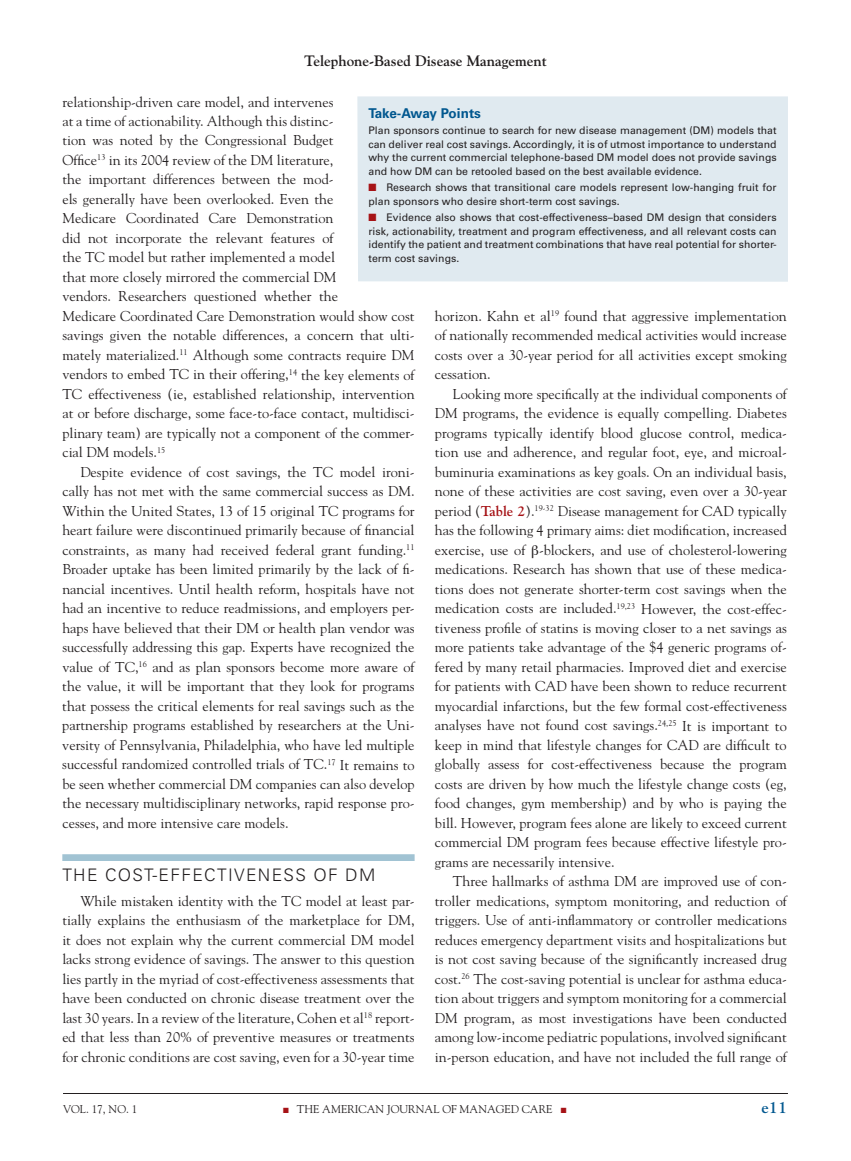
<style>
.page{position:relative;width:851px;height:1161px;background:#fff}
.page>*{position:absolute;margin:0;border:0;box-sizing:border-box;transform-origin:0 0}
.t1{font:300 17.25px "Univers";letter-spacing:.075em;color:#231f20}
.t2{font:700 16.5px "Goudy";color:#00578f}
.t3{font:700 15px "Goudy";color:#231f20}
.t4{font:14.25px/19.5px "Goudy";color:#231f20;text-align:justify}
.t5{font:700 13.5px "Univers";letter-spacing:-.02em;color:#00578f}
.t6{font:11.25px "Goudy";color:#231f20}
.t7{font:10.5px/13.5px "Univers";color:#231f20;text-align:justify}
.s1{color:#a61216}
.s2{font-weight:700;color:#a61216}
</style>
<div class="page">
<hr style="left:63px;top:1093px;width:725px;height:1px;background:#231f20">
<div style="left:62px;top:854px;width:352px;height:7px;background:#a1c3d3"></div>
<div style="left:357px;top:96px;width:431px;height:186px;background:#e0eaf0"></div>
<p class="t3" style="left:304px;top:51px;width:244px">Telephone-Based Disease Management</p>
<p class="t4" style="left:62px;top:92px;width:354px;text-align:left">relationship-driven care model, and intervenes<br>at a time of actionability. Although this distinc-<br>tion was noted by the Congressional Budget<br>Office<sup>13</sup> in its 2004 review of the DM literature,<br>the important differences between the mod-<br>els generally have been overlooked. Even the<br>Medicare Coordinated Care Demonstration<br>did not incorporate the relevant features of<br>the TC model but rather implemented a model<br>that more closely mirrored the commercial DM<br>vendors. Researchers questioned whether the<br>Medicare Coordinated Care Demonstration would show cost savings given the notable differences, a concern that ulti&shy;mately materialized.<sup>11</sup> Although some contracts require DM vendors to embed TC in their offering,<sup>14</sup> the key elements of TC effectiveness (ie, established relationship, intervention at or before discharge, some face-to-face contact, multidisci&shy;plinary team) are typically not a component of the commer&shy;cial DM models.<sup>15</sup></p>
<p class="t4" style="left:62px;top:462px;width:354px;text-indent:18px">Despite evidence of cost savings, the TC model ironi&shy;cally has not met with the same commercial success as DM.<br>Within the United States, 13 of 15 original TC programs for heart failure were discontinued primarily because of financial constraints, as many had received federal grant funding.<sup>11<br></sup>Broader uptake has been limited primarily by the lack of fi&shy;nancial incentives. Until health reform, hospitals have not had an incentive to reduce readmissions, and employers per&shy;haps have believed that their DM or health plan vendor was successfully addressing this gap. Experts have recognized the value of TC,<sup>16</sup> and as plan sponsors become more aware of the value, it will be important that they look for programs that possess the critical elements for real savings such as the partnership programs established by researchers at the Uni&shy;versity of Pennsylvania, Philadelphia, who have led multiple successful randomized controlled trials of TC.<sup>17</sup> It remains to be seen whether commercial DM companies can also develop the necessary multidisciplinary networks, rapid response pro&shy;cesses, and more intensive care models.</p>
<p class="t1" style="left:62px;top:864px;width:314px">THE COST-E FFECTIVENESS OF DM</p>
<p class="t4" style="left:62px;top:891px;width:354px;text-indent:18px">While mistaken identity with the TC model at least par&shy;tially explains the enthusiasm of the marketplace for DM, it does not explain why the current commercial DM model lacks strong evidence of savings. The answer to this question lies partly in the myriad of cost-effectiveness assessments that have been conducted on chronic disease treatment over the last 30 years. In a review of the literature, Cohen et al<sup>18</sup> report&shy;ed that less than 20% of preventive measures or treatments for chronic conditions are cost saving, even for a 30-year time</p>
<p class="t5" style="left:368px;top:105px;width:114px">Take-Away Points</p>
<p class="t7" style="left:368px;top:124px;width:410px">Plan sponsors continue to search for new disease management (DM) models that can deliver real cost savings. Accordingly, it is of utmost importance to understand why the current commercial telephone-based DM model does not provide savings and how DM can be retooled based on the best available evidence.</p>
<p class="t7" style="left:368px;top:181px;width:409px"><span class="s1">■</span> Research shows that transitional care models represent low-hanging fruit for plan sponsors who desire short-term cost savings.</p>
<p class="t7" style="left:368px;top:211px;width:410px"><span class="s1">■</span> Evidence also shows that cost-effectiveness–based DM design that considers risk, actionability, treatment and program effectiveness, and all relevant costs can identify the patient and treatment combinations that have real potential for shorter&shy;term cost savings.</p>
<p class="t4" style="left:435px;top:306px;width:353px">horizon. Kahn et al<sup>19</sup> found that aggressive implementation of nationally recommended medical activities would increase costs over a 30-year period for all activities except smoking cessation.</p>
<p class="t4" style="left:435px;top:384px;width:353px;text-indent:18px">Looking more specifically at the individual components of DM programs, the evidence is equally compelling. Diabetes programs typically identify blood glucose control, medica&shy;tion use and adherence, and regular foot, eye, and microal&shy;buminuria examinations as key goals. On an individual basis, none of these activities are cost saving, even over a 30-year period (<span class="s2">Table 2</span>).<sup>19-32</sup> Disease management for CAD typically has the following 4 primary aims: diet modification, increased exercise, use of -blockers, and use of cholesterol-lowering medications. Research has shown that use of these medica&shy;tions does not generate shorter-term cost savings when the medication costs are included.<sup>19,23</sup> However, the cost-effec&shy;tiveness profile of statins is moving closer to a net savings as more patients take advantage of the $4 generic programs of&shy;fered by many retail pharmacies. Improved diet and exercise for patients with CAD have been shown to reduce recurrent myocardial infarctions, but the few formal cost-effectiveness analyses have not found cost savings.<sup>24,25</sup> It is important to keep in mind that lifestyle changes for CAD are difficult to globally assess for cost-effectiveness because the program costs are driven by how much the lifestyle change costs (eg, food changes, gym membership) and by who is paying the bill. However, program fees alone are likely to exceed current commercial DM program fees because effective lifestyle pro&shy;grams are necessarily intensive.</p>
<p class="t4" style="left:435px;top:872px;width:353px;text-indent:18px">Three hallmarks of asthma DM are improved use of con&shy;troller medications, symptom monitoring, and reduction of triggers. Use of anti-inflammatory or controller medications reduces emergency department visits and hospitalizations but is not cost saving because of the significantly increased drug cost.<sup>26</sup> The cost-saving potential is unclear for asthma educa&shy;tion about triggers and symptom monitoring for a commercial DM program, as most investigations have been conducted among low-income pediatric populations, involved significant in-person education, and have not included the full range of</p>
<p class="t6" style="left:63px;top:1102px;width:76px">VOL. 17, NO. 1</p>
<p class="t6" style="left:283px;top:1102px;width:126px"><span class="s1">■</span> THE AMERICAN JOURNA</p>
<p class="t6" style="left:433px;top:1102px;width:46px">L OF MANA</p>
<p class="t6" style="left:496px;top:1102px;width:72px">GED CARE <span class="s1">■</span></p>
<p class="t2" style="left:761px;top:1098px;width:27px">e11</p>
</div>
